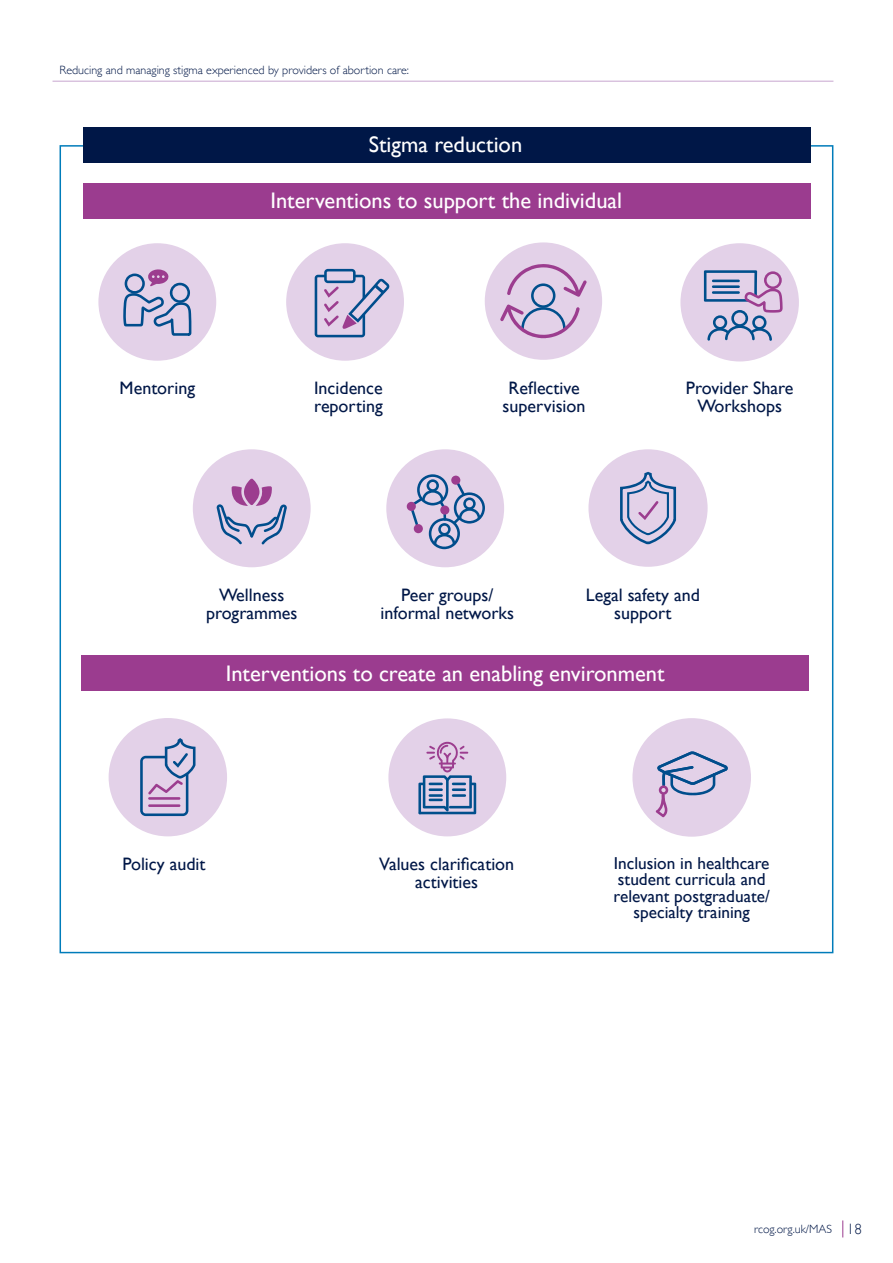
<style>
.page{position:relative;width:893px;height:1263px;background:#fff}
.page>*{position:absolute;margin:0;border:0;box-sizing:border-box;transform-origin:0 0}
.Label{font:22.5px "Gill Sans";color:#fff}
.Label-2{font:18px/18px "Gill Sans";color:#001747;text-align:center}
.Label-3{font:17.25px/16.5px "Gill Sans";color:#001747;text-align:center}
.t1{font:300 12px "Gill Sans";color:#001747}
.s1{font-size:15px}
</style>
<div class="page">
<svg style="left:842px;top:1220px;width:1px;height:17px"></svg>
<hr style="left:53px;top:81px;width:780px;height:1px;background:#c7a6cf">
<div style="left:84px;top:183px;width:727px;height:35px;background:#9b3c8f"></div>
<div style="left:82px;top:656px;width:727px;height:35px;background:#9b3c8f"></div>
<div style="left:83px;top:128px;width:727px;height:35px;background:#001747"></div>
<div style="left:98px;top:243px;width:118px;height:118px;background:#e3d1e8;border-radius:50%"></div>
<svg style="left:123px;top:269px;width:68px;height:67px"></svg>
<div style="left:286px;top:243px;width:118px;height:118px;background:#e3d1e8;border-radius:50%"></div>
<svg style="left:315px;top:269px;width:74px;height:68px"></svg>
<div style="left:680px;top:243px;width:119px;height:118px;background:#e3d1e8;border-radius:50%"></div>
<svg style="left:704px;top:270px;width:79px;height:71px"></svg>
<div style="left:193px;top:449px;width:118px;height:118px;background:#e3d1e8;border-radius:50%"></div>
<svg style="left:217px;top:478px;width:70px;height:67px"></svg>
<div style="left:386px;top:449px;width:118px;height:118px;background:#e3d1e8;border-radius:50%"></div>
<svg style="left:411px;top:474px;width:74px;height:75px"></svg>
<div style="left:451px;top:475px;width:9px;height:10px;background:#9c3d8f;border-radius:50%"></div>
<div style="left:440px;top:505px;width:9px;height:10px;background:#9c3d8f;border-radius:50%"></div>
<div style="left:414px;top:524px;width:9px;height:9px;background:#9c3d8f;border-radius:50%"></div>
<div style="left:407px;top:502px;width:9px;height:9px;background:#9c3d8f;border-radius:50%"></div>
<div style="left:588px;top:449px;width:120px;height:118px;background:#e3d1e8;border-radius:50%"></div>
<svg style="left:620px;top:472px;width:56px;height:72px"></svg>
<div style="left:109px;top:718px;width:118px;height:118px;background:#e3d1e8;border-radius:50%"></div>
<svg style="left:140px;top:738px;width:56px;height:78px"></svg>
<div style="left:388px;top:718px;width:118px;height:118px;background:#e3d1e8;border-radius:50%"></div>
<svg style="left:418px;top:741px;width:58px;height:73px"></svg>
<hr style="left:452px;top:788px;width:14px;height:3px;background:#004f8c">
<hr style="left:452px;top:794px;width:14px;height:3px;background:#004f8c">
<div style="left:632px;top:718px;width:119px;height:119px;background:#e3d1e8;border-radius:50%"></div>
<svg style="left:656px;top:751px;width:72px;height:66px"></svg>
<div style="left:485px;top:242px;width:117px;height:118px;background:#e3d1e8;border-radius:50%"></div>
<svg style="left:500px;top:264px;width:87px;height:74px"></svg>
<p class="t1" style="left:60px;top:61px;width:351px">Reducing and managing stigma experienced by providers of abortion care:</p>
<p class="Label" style="left:369px;top:132px;width:155px">Stigma reduction</p>
<p class="Label" style="left:270px;top:187px;width:353px">Interventions to support the individual</p>
<p class="Label-2" style="left:120px;top:379px;width:77px">Mentoring</p>
<p class="Label-2" style="left:314px;top:379px;width:70px;text-align:left">Incidence reporting</p>
<p class="Label-2" style="left:503px;top:379px;width:84px">Reflective supervision</p>
<p class="Label-2" style="left:686px;top:379px;width:109px">Provider Share<br>Workshops</p>
<p class="Label-2" style="left:206px;top:586px;width:93px">Wellness programmes</p>
<p class="Label-2" style="left:380px;top:586px;width:135px">Peer groups/ informal networks</p>
<p class="Label-2" style="left:586px;top:586px;width:116px">Legal safety and support</p>
<p class="Label" style="left:226px;top:660px;width:440px">Interventions to create an enabling environment</p>
<p class="Label-2" style="left:122px;top:855px;width:85px">Policy audit</p>
<p class="Label-2" style="left:379px;top:855px;width:136px">Values clarification activities</p>
<p class="Label-3" style="left:614px;top:854px;width:158px">Inclusion in healthcare student curricula and relevant postgraduate/ specialty training</p>
<p class="t1" style="left:754px;top:1220px;width:109px">rcog.org.uk/MAS <span class="s1">18</span></p>
</div>
